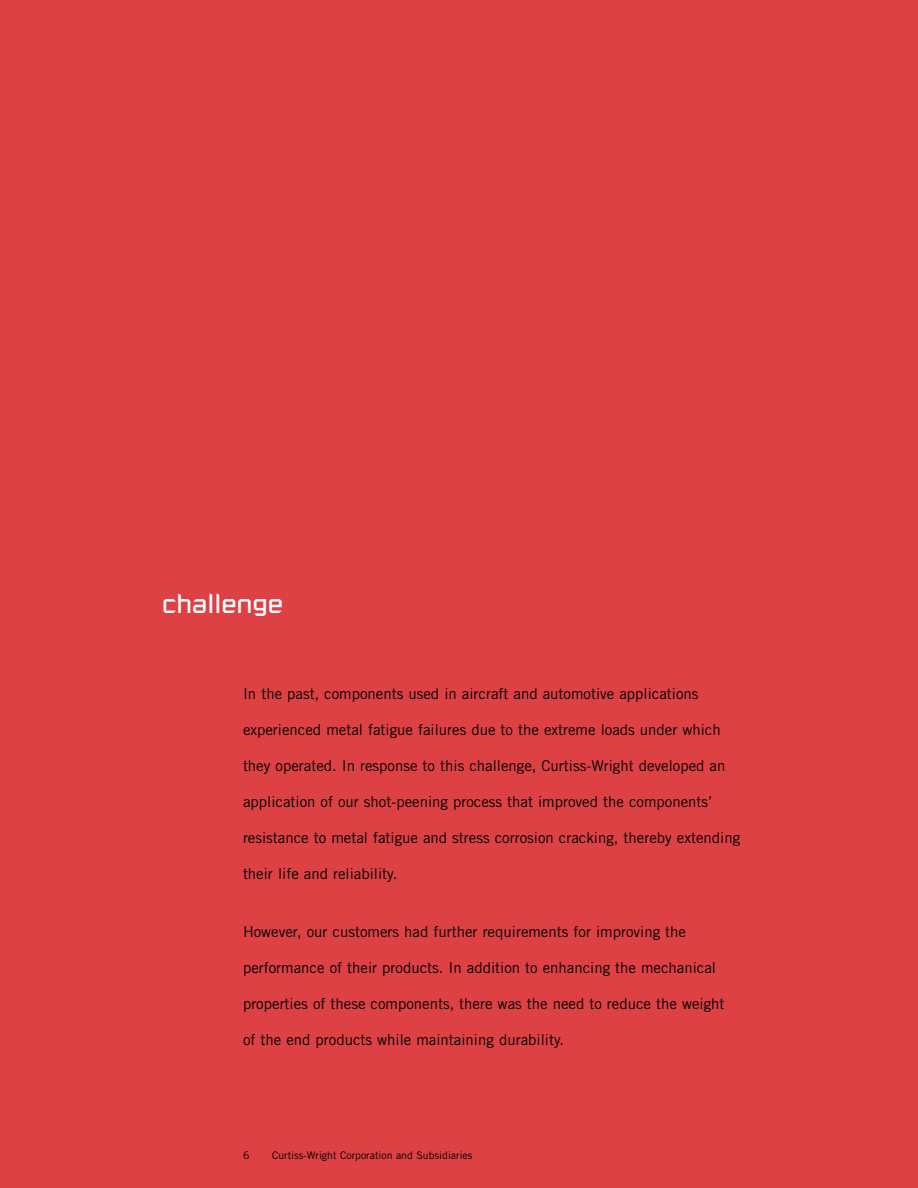
<style>
.page{position:relative;width:918px;height:1188px;background:#dd4144}
.page>*{position:absolute;margin:0;border:0;box-sizing:border-box;transform-origin:0 0}
.t1{font:27px "Russell Square";color:#fff}
.t2{font:15px "Trade Gothic";color:#000}
.t3{font:10.5px "Trade Gothic";color:#000}
</style>
<div class="page">
<h1 class="t1" style="left:162px;top:594px;width:123px">challenge</h1>
<p class="t2" style="left:243px;top:688px;width:457px">In the past, components used in aircraft and automotive applications</p>
<p class="t2" style="left:243px;top:724px;width:479px">experienced metal fatigue failures due to the extreme loads under which</p>
<p class="t2" style="left:243px;top:760px;width:484px">they operated. In response to this challenge, Curtiss-Wright developed an</p>
<p class="t2" style="left:243px;top:796px;width:471px">application of our shot-peening process that improved the components’</p>
<p class="t2" style="left:243px;top:832px;width:499px">resistance to metal fatigue and stress corrosion cracking, thereby extending</p>
<p class="t2" style="left:243px;top:868px;width:156px">their life and reliability.</p>
<p class="t2" style="left:243px;top:926px;width:445px">However, our customers had further requirements for improving the</p>
<p class="t2" style="left:243px;top:962px;width:475px">performance of their products. In addition to enhancing the mechanical</p>
<p class="t2" style="left:243px;top:998px;width:483px">properties of these components, there was the need to reduce the weight</p>
<p class="t2" style="left:243px;top:1034px;width:323px">of the end products while maintaining durability.</p>
<p class="t3" style="left:243px;top:1151px;width:8px">6</p>
<p class="t3" style="left:272px;top:1151px;width:202px">Curtiss-Wright Corporation and Subsidiaries</p>
</div>
